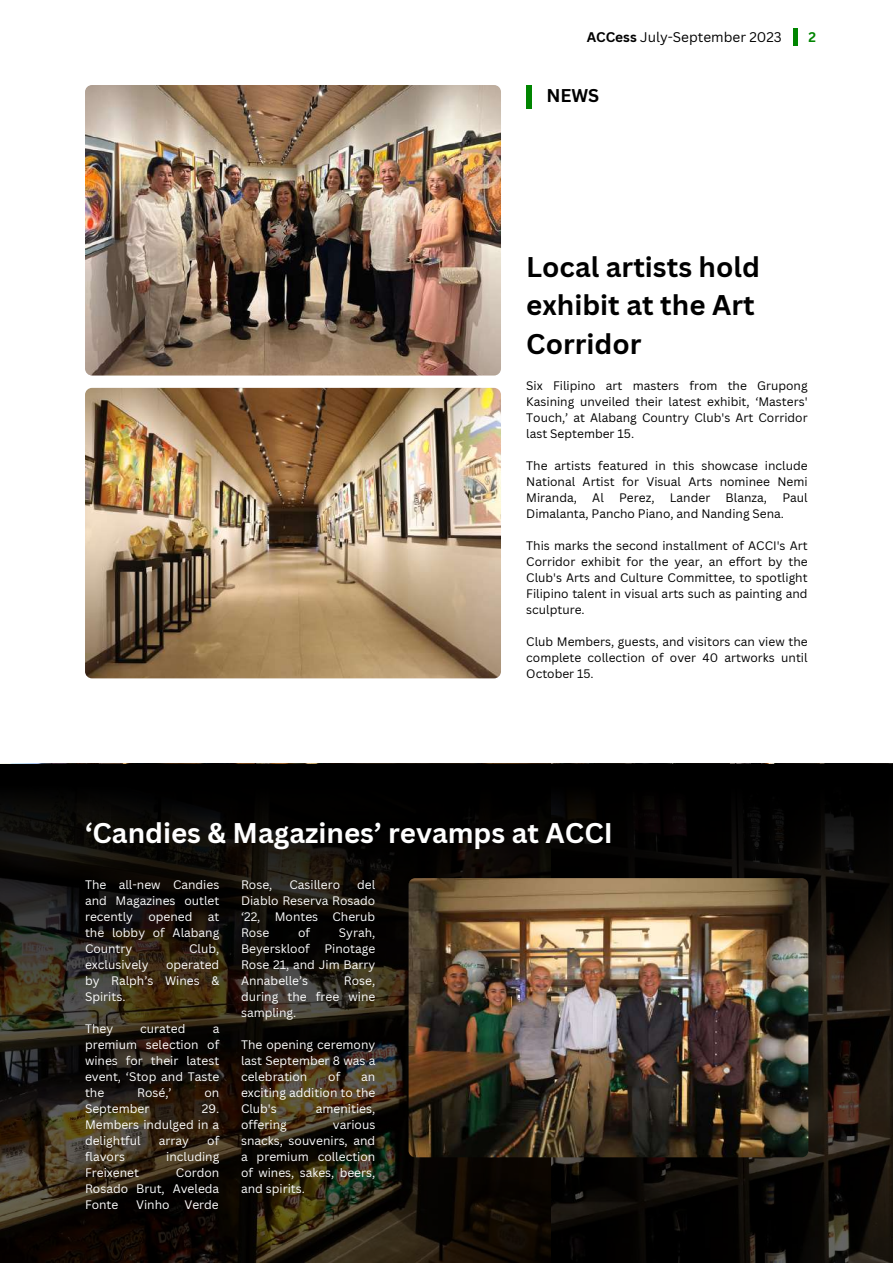
<style>
.page{position:relative;width:893px;height:1264px;background:#fff}
.page>*{position:absolute;margin:0;border:0;box-sizing:border-box;transform-origin:0 0}
.t1{font:700 27.75px/38.2px "Canva Sans";color:#000}
.t2{font:700 27.75px "Canva Sans";color:#fff}
.t3{font:700 18px "Canva Sans";color:#000}
.t4{font:13.65px "Canva Sans";color:#000}
.t5{font:700 13.65px "Canva Sans";color:#008500}
.t6{font:12px/16px "Canva Sans";color:#fff;text-align:justify}
.t7{font:12px/16px "Canva Sans";color:#000;text-align:justify}
.s1{font-weight:700}
</style>
<div class="page">
<img style="left:85px;top:85px;width:416px;height:290px;border-radius:7px">
<img style="left:85px;top:388px;width:416px;height:290px;border-radius:7px">
<img style="left:0;top:764px;width:892px;height:498px">
<img style="left:408px;top:878px;width:400px;height:279px;border-radius:7px">
<div style="left:526px;top:85px;width:6px;height:24px;background:#008500"></div>
<hr style="left:793px;top:28px;width:4px;height:18px;background:#008500">
<p class="t4" style="left:586px;top:27px;width:197px"><span class="s1">ACCess</span> July-September 2023</p>
<p class="t5" style="left:808px;top:27px;width:9px">2</p>
<h2 class="t3" style="left:546px;top:83px;width:54px">NEWS</h2>
<h1 class="t1" style="left:526px;top:247px;width:235px">Local artists hold exhibit at the Art<br>Corridor</h1>
<p class="t7" style="left:526px;top:377px;width:283px">Six Filipino art masters from the Grupong Kasining unveiled their latest exhibit, ‘Masters' Touch,’ at Alabang Country Club's Art Corridor last September 15.</p>
<p class="t7" style="left:526px;top:457px;width:283px">The artists featured in this showcase include National Artist for Visual Arts nominee Nemi Miranda,</p>
<p class="t7" style="left:526px;top:489px;width:283px;text-indent:256px">Paul<br>Dimalanta, Pancho Piano, and Nanding Sena.</p>
<p class="t7" style="left:526px;top:537px;width:283px">This marks the second installment of ACCI's Art Corridor exhibit for the year, an effort by the Club's Arts and Culture Committee, to spotlight Filipino talent in visual arts such as painting and sculpture.</p>
<p class="t7" style="left:526px;top:633px;width:283px">Club Members, guests, and visitors can view the complete collection of over 40 artworks until October 15.</p>
<p class="t7" style="left:592px;top:489px;width:13px">Al</p>
<p class="t7" style="left:619px;top:489px;width:37px">Perez,</p>
<p class="t7" style="left:669px;top:489px;width:42px">Lander</p>
<p class="t7" style="left:725px;top:489px;width:43px">Blanza,</p>
<h1 class="t2" style="left:85px;top:813px;width:529px">‘Candies &amp; Magazines’ revamps at ACCI</h1>
<p class="t6" style="left:85px;top:876px;width:136px">The all-new Candies and Magazines outlet recently</p>
<p class="t6" style="left:241px;top:876px;width:136px;text-indent:116px">del Diablo Reserva Rosado ‘22, Montes Cherub Rose</p>
<p class="t6" style="left:241px;top:876px;width:33px">Rose,</p>
<p class="t6" style="left:289px;top:876px;width:52px">Casillero</p>
<p class="t6" style="left:148px;top:908px;width:46px">opened</p>
<p class="t6" style="left:85px;top:908px;width:136px;text-indent:123px">at the lobby of Alabang Country</p>
<p class="t6" style="left:298px;top:924px;width:14px">of</p>
<p class="t6" style="left:241px;top:924px;width:136px;text-indent:98px">Syrah, Beyerskloof Pinotage Rose 21, and Jim Barry Annabelle’s</p>
<p class="t6" style="left:189px;top:940px;width:32px">Club,</p>
<p class="t6" style="left:85px;top:956px;width:136px;text-indent:81px">operated by Ralph’s Wines &amp; Spirits.</p>
<p class="t6" style="left:85px;top:1020px;width:30px">They</p>
<p class="t6" style="left:140px;top:1020px;width:47px">curated</p>
<p class="t6" style="left:85px;top:956px;width:65px">exclusively</p>
<p class="t6" style="left:241px;top:972px;width:136px;text-indent:103px">Rose, during the free wine sampling.</p>
<p class="t6" style="left:241px;top:1036px;width:136px">The opening ceremony last September 8 was a celebration</p>
<p class="t6" style="left:85px;top:1020px;width:136px;text-indent:128px">a premium selection of wines for their latest event, ‘Stop and Taste the</p>
<p class="t6" style="left:328px;top:1068px;width:14px">of</p>
<p class="t6" style="left:241px;top:1068px;width:136px;text-indent:120px">an exciting addition to the Club's</p>
<p class="t6" style="left:137px;top:1084px;width:36px">Rosé,’</p>
<p class="t6" style="left:204px;top:1084px;width:16px">on</p>
<p class="t6" style="left:85px;top:1100px;width:66px">September</p>
<p class="t6" style="left:316px;top:1100px;width:61px">amenities,</p>
<p class="t6" style="left:85px;top:1100px;width:136px;text-indent:117px">29.<br>Members indulged in a delightful</p>
<p class="t6" style="left:241px;top:1116px;width:47px">offering</p>
<p class="t6" style="left:241px;top:1116px;width:136px;text-indent:92px">various snacks, souvenirs, and a premium collection of wines, sakes, beers, and spirits.</p>
<p class="t6" style="left:159px;top:1132px;width:32px">array</p>
<p class="t6" style="left:207px;top:1132px;width:14px">of</p>
<p class="t6" style="left:85px;top:1148px;width:41px">flavors</p>
<p class="t6" style="left:166px;top:1148px;width:55px">including</p>
<p class="t6" style="left:85px;top:1164px;width:55px">Freixenet</p>
<p class="t6" style="left:85px;top:1164px;width:136px;text-indent:91px">Cordon Rosado Brut, Aveleda Fonte</p>
<p class="t6" style="left:136px;top:1196px;width:84px">Vinho Verde</p>
</div>
